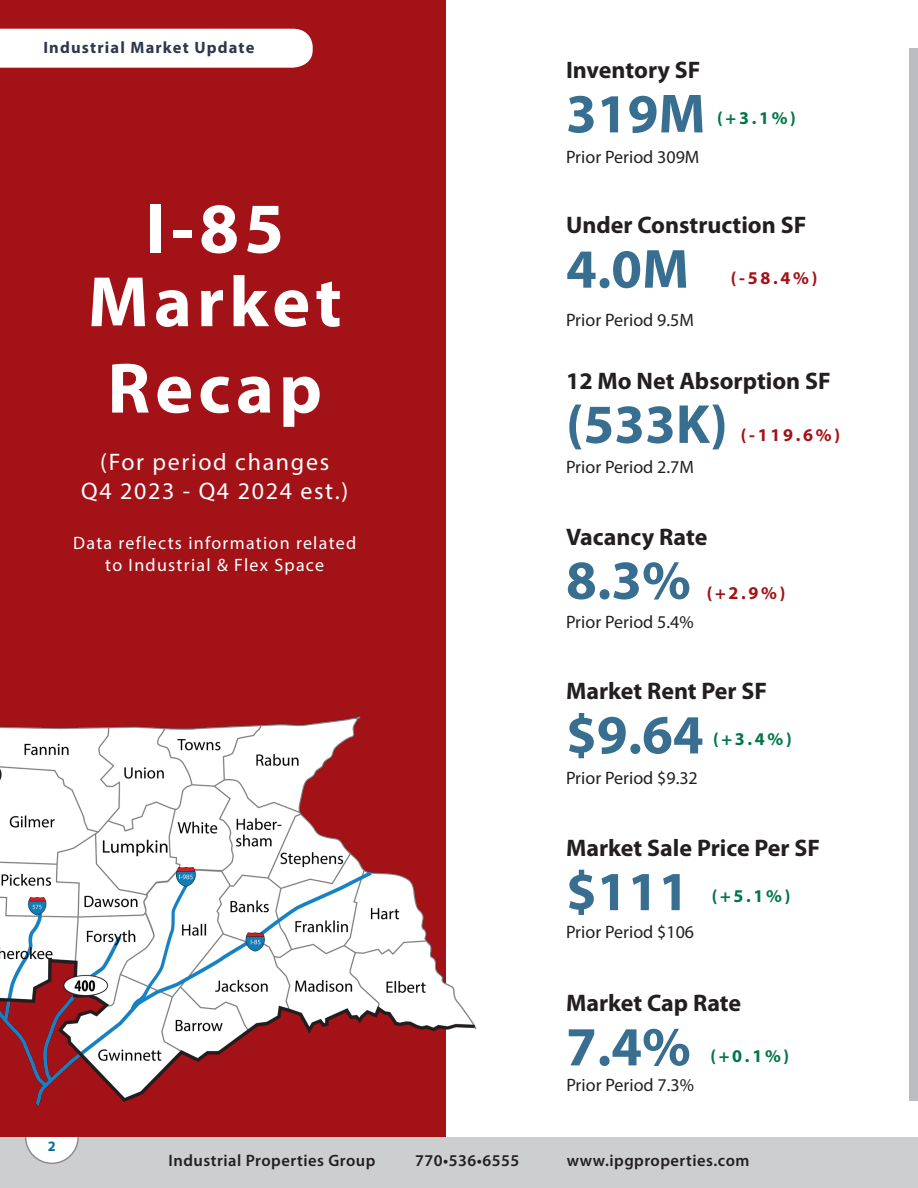
<style>
.page{position:relative;width:918px;height:1188px;background:#fff}
.page>*{position:absolute;margin:0;border:0;box-sizing:border-box;transform-origin:0 0}
.t1{font:700 72px/73.5px "Myriad Pro";letter-spacing:.07em;color:#fff;text-align:center}
.t2{font:700 55.5px "Myriad Pro";color:#386e8f}
.t3{font:700 24px "Myriad Pro";color:#231f20}
.t4{font:24px "Myriad Pro";letter-spacing:.07em;color:#fff}
.t5{font:18px "Myriad Pro";color:#231f20}
.t6{font:18px "Myriad Pro";letter-spacing:.07em;color:#fff}
.t7{font:700 18px "Myriad Pro";color:#007648}
.t8{font:700 18px "Myriad Pro";color:#a21217}
.t9{font:600 16.5px "Myriad Pro";letter-spacing:.03em;color:#231f20}
.t10{font:700 16.5px "Myriad Pro";letter-spacing:.07em;color:#2e374c}
.t11{font:700 14.4px "Myriad Pro";color:#067099}
</style>
<div class="page">
<div style="left:0;top:0;width:446px;height:1188px;background:#a21217"></div>
<div style="left:0;top:1137px;width:918px;height:51px;background:#cdced0"></div>
<svg style="left:25px;top:1137px;width:54px;height:27px"></svg>
<img style="left:0;top:716px;width:477px;height:390px">
<div style="left:910px;top:48px;width:8px;height:1053px;background:#bcbdc0"></div>
<div style="left:0;top:29px;width:313px;height:39px;background:#fff"></div>
<p class="t10" style="left:43px;top:37px;width:213px">Industrial Market Update</p>
<p class="t1" style="left:88px;top:189px;width:255px">I-85<br>Market</p>
<p class="t1" style="left:107px;top:349px;width:216px">Recap</p>
<p class="t4" style="left:100px;top:447px;width:231px">(For period changes</p>
<p class="t4" style="left:81px;top:476px;width:269px">Q4 2023 - Q4 2024 est.)</p>
<p class="t6" style="left:73px;top:532px;width:284px">Data reflects information related</p>
<p class="t6" style="left:105px;top:554px;width:220px">to Industrial &amp; Flex Space</p>
<p class="t11" style="left:48px;top:1137px;width:9px">2</p>
<p class="t3" style="left:566px;top:54px;width:136px">Inventory SF</p>
<p class="t2" style="left:566px;top:78px;width:141px">319M</p>
<p class="t5" style="left:566px;top:146px;width:135px">Prior Period 309M</p>
<p class="t7" style="left:717px;top:107px;width:80px">(+3.1%)</p>
<p class="t3" style="left:566px;top:210px;width:242px">Under Construction SF</p>
<p class="t2" style="left:566px;top:233px;width:124px">4.0M</p>
<p class="t5" style="left:566px;top:309px;width:129px">Prior Period 9.5M</p>
<p class="t8" style="left:731px;top:266px;width:88px">(-58.4%)</p>
<p class="t3" style="left:566px;top:365px;width:266px">12 Mo Net Absorption SF</p>
<p class="t2" style="left:566px;top:388px;width:163px">(533K)</p>
<p class="t5" style="left:566px;top:456px;width:129px">Prior Period 2.7M</p>
<p class="t8" style="left:741px;top:424px;width:101px">(-119.6%)</p>
<p class="t3" style="left:566px;top:521px;width:143px">Vacancy Rate</p>
<p class="t2" style="left:566px;top:544px;width:126px">8.3%</p>
<p class="t5" style="left:566px;top:611px;width:129px">Prior Period 5.4%</p>
<p class="t8" style="left:707px;top:581px;width:80px">(+2.9%)</p>
<p class="t3" style="left:566px;top:675px;width:203px">Market Rent Per SF</p>
<p class="t2" style="left:566px;top:699px;width:139px">$9.64</p>
<p class="t5" style="left:566px;top:767px;width:133px">Prior Period $9.32</p>
<p class="t7" style="left:713px;top:728px;width:80px">(+3.4%)</p>
<p class="t3" style="left:566px;top:832px;width:256px">Market Sale Price Per SF</p>
<p class="t2" style="left:566px;top:855px;width:125px">$111</p>
<p class="t5" style="left:566px;top:920px;width:130px">Prior Period $106</p>
<p class="t7" style="left:712px;top:884px;width:80px">(+5.1%)</p>
<p class="t3" style="left:566px;top:987px;width:177px">Market Cap Rate</p>
<p class="t2" style="left:566px;top:1011px;width:126px">7.4%</p>
<p class="t7" style="left:711px;top:1044px;width:80px">(+0.1%)</p>
<p class="t5" style="left:566px;top:1074px;width:129px">Prior Period 7.3%</p>
<p class="t9" style="left:169px;top:1150px;width:208px">Industrial Properties Group</p>
<p class="t9" style="left:415px;top:1150px;width:106px">770•536•6555</p>
<p class="t9" style="left:567px;top:1150px;width:184px">www.ipgproperties.com</p>
</div>
